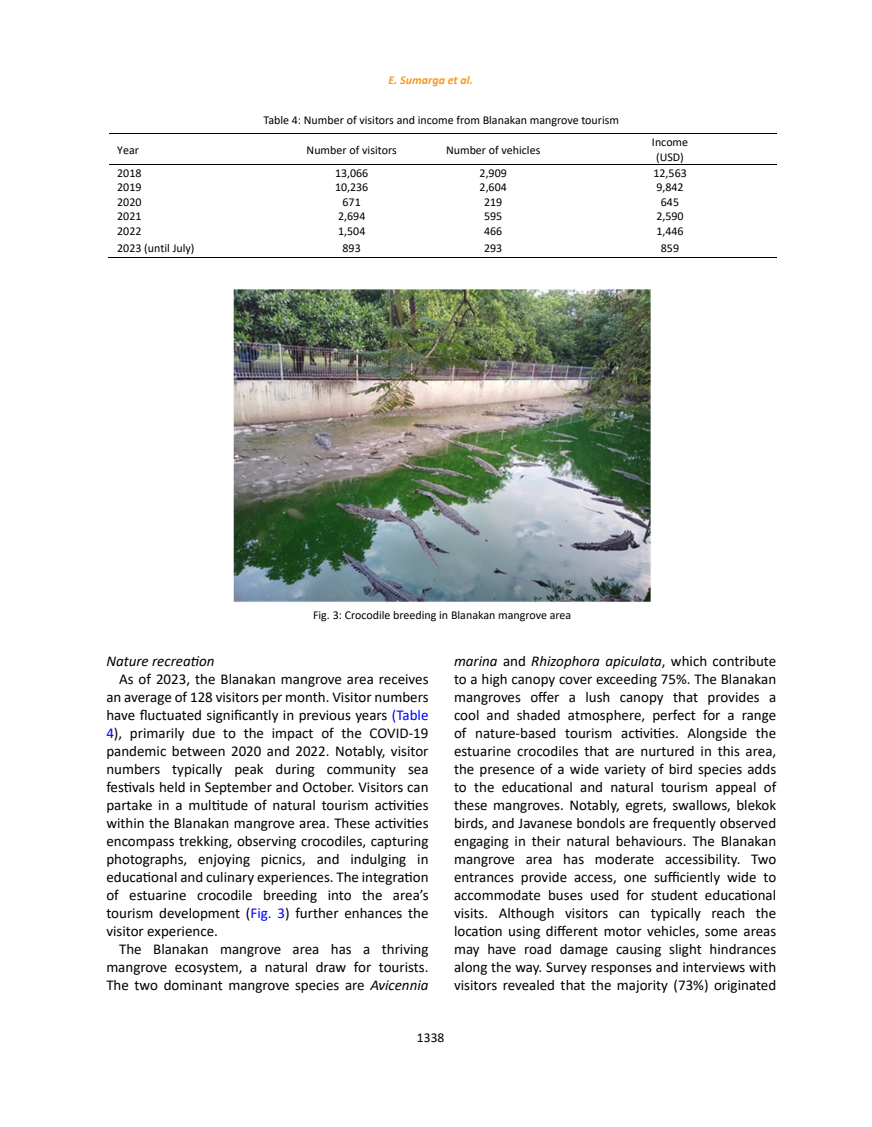
<style>
.page{position:relative;width:872px;height:1127px;background:#fff}
.page>*{position:absolute;margin:0;border:0;box-sizing:border-box;transform-origin:0 0}
.t1{font:15px/18px "Calibri";color:#000;text-align:justify}
.t2{font:italic 15px "Calibri";color:#000}
.t3{font:13.5px "Calibri";color:#000}
.t4{font:12px/14.7px "Calibri";color:#000;text-align:center}
.t5{font:italic 700 12px "Calibri";color:#f8991d}
.s1{color:#00f}
.s2{font-style:italic}
</style>
<div class="page">
<hr style="left:109px;top:134px;width:667px;height:1px;background:#000">
<hr style="left:109px;top:164px;width:667px;height:1px;background:#000">
<hr style="left:108px;top:257px;width:173px;height:1px;background:#000">
<hr style="left:280px;top:257px;width:142px;height:1px;background:#000">
<hr style="left:421px;top:257px;width:143px;height:1px;background:#000">
<hr style="left:563px;top:257px;width:213px;height:1px;background:#000">
<img style="left:233px;top:289px;width:418px;height:313px">
<p class="t5" style="left:388px;top:72px;width:86px">E. Sumarga et al.</p>
<p class="t4" style="left:263px;top:112px;width:357px">Table 4: Number of visitors and income from Blanakan mangrove tourism</p>
<p class="t4" style="left:117px;top:142px;width:23px">Year</p>
<p class="t4" style="left:306px;top:142px;width:92px">Number of visitors</p>
<p class="t4" style="left:446px;top:142px;width:96px">Number of vehicles</p>
<p class="t4" style="left:652px;top:134px;width:38px">Income (USD)</p>
<p class="t4" style="left:117px;top:165px;width:26px">2018</p>
<p class="t4" style="left:335px;top:165px;width:35px">13,066</p>
<p class="t4" style="left:479px;top:165px;width:29px">2,909</p>
<p class="t4" style="left:653px;top:165px;width:35px">12,563</p>
<p class="t4" style="left:117px;top:180px;width:26px">2019</p>
<p class="t4" style="left:335px;top:180px;width:35px">10,236</p>
<p class="t4" style="left:479px;top:180px;width:29px">2,604</p>
<p class="t4" style="left:656px;top:180px;width:29px">9,842</p>
<p class="t4" style="left:117px;top:194px;width:26px">2020</p>
<p class="t4" style="left:342px;top:194px;width:20px">671</p>
<p class="t4" style="left:484px;top:194px;width:20px">219</p>
<p class="t4" style="left:661px;top:194px;width:20px">645</p>
<p class="t4" style="left:117px;top:209px;width:26px">2021</p>
<p class="t4" style="left:338px;top:209px;width:29px">2,694</p>
<p class="t4" style="left:484px;top:209px;width:20px">595</p>
<p class="t4" style="left:656px;top:209px;width:29px">2,590</p>
<p class="t4" style="left:117px;top:223px;width:26px">2022</p>
<p class="t4" style="left:338px;top:223px;width:29px">1,504</p>
<p class="t4" style="left:484px;top:223px;width:20px">466</p>
<p class="t4" style="left:656px;top:223px;width:29px">1,446</p>
<p class="t4" style="left:117px;top:240px;width:79px">2023 (until July)</p>
<p class="t4" style="left:342px;top:240px;width:20px">893</p>
<p class="t4" style="left:484px;top:240px;width:20px">293</p>
<p class="t4" style="left:661px;top:240px;width:20px">859</p>
<p class="t4" style="left:313px;top:608px;width:260px">Fig. 3: Crocodile breeding in Blanakan mangrove area</p>
<p class="t2" style="left:106px;top:651px;width:110px">Nature recreation</p>
<p class="t1" style="left:106px;top:670px;width:324px;text-indent:13px">As of 2023, the Blanakan mangrove area receives an average of 128 visitors per month. Visitor numbers have fluctuated significantly in previous years <span class="s1">(Table 4</span>), primarily due to the impact of the COVID-19 pandemic between 2020 and 2022. Notably, visitor numbers typically peak during community sea festivals held in September and October. Visitors can partake in a multitude of natural tourism activities within the Blanakan mangrove area. These activities encompass trekking, observing crocodiles, capturing photographs, enjoying picnics, and indulging in educational and culinary experiences. The integration of estuarine crocodile breeding into the area’s tourism development (<span class="s1">Fig. 3</span>) further enhances the visitor experience.</p>
<p class="t1" style="left:106px;top:940px;width:324px;text-indent:13px">The Blanakan mangrove area has a thriving mangrove ecosystem, a natural draw for tourists.<br>The two dominant mangrove species are <span class="s2">Avicennia</span></p>
<p class="t1" style="left:454px;top:652px;width:324px"><span class="s2">marina</span> and <span class="s2">Rhizophora apiculata</span>, which contribute to a high canopy cover exceeding 75%. The Blanakan mangroves offer a lush canopy that provides a cool and shaded atmosphere, perfect for a range of nature-based tourism activities. Alongside the estuarine crocodiles that are nurtured in this area, the presence of a wide variety of bird species adds to the educational and natural tourism appeal of these mangroves. Notably, egrets, swallows, blekok birds, and Javanese bondols are frequently observed engaging in their natural behaviours. The Blanakan mangrove area has moderate accessibility. Two entrances provide access, one sufficiently wide to accommodate buses used for student educational visits. Although visitors can typically reach the location using different motor vehicles, some areas may have road damage causing slight hindrances along the way. Survey responses and interviews with visitors revealed that the majority (73%) originated</p>
<p class="t3" style="left:417px;top:1028px;width:29px">1338</p>
</div>
